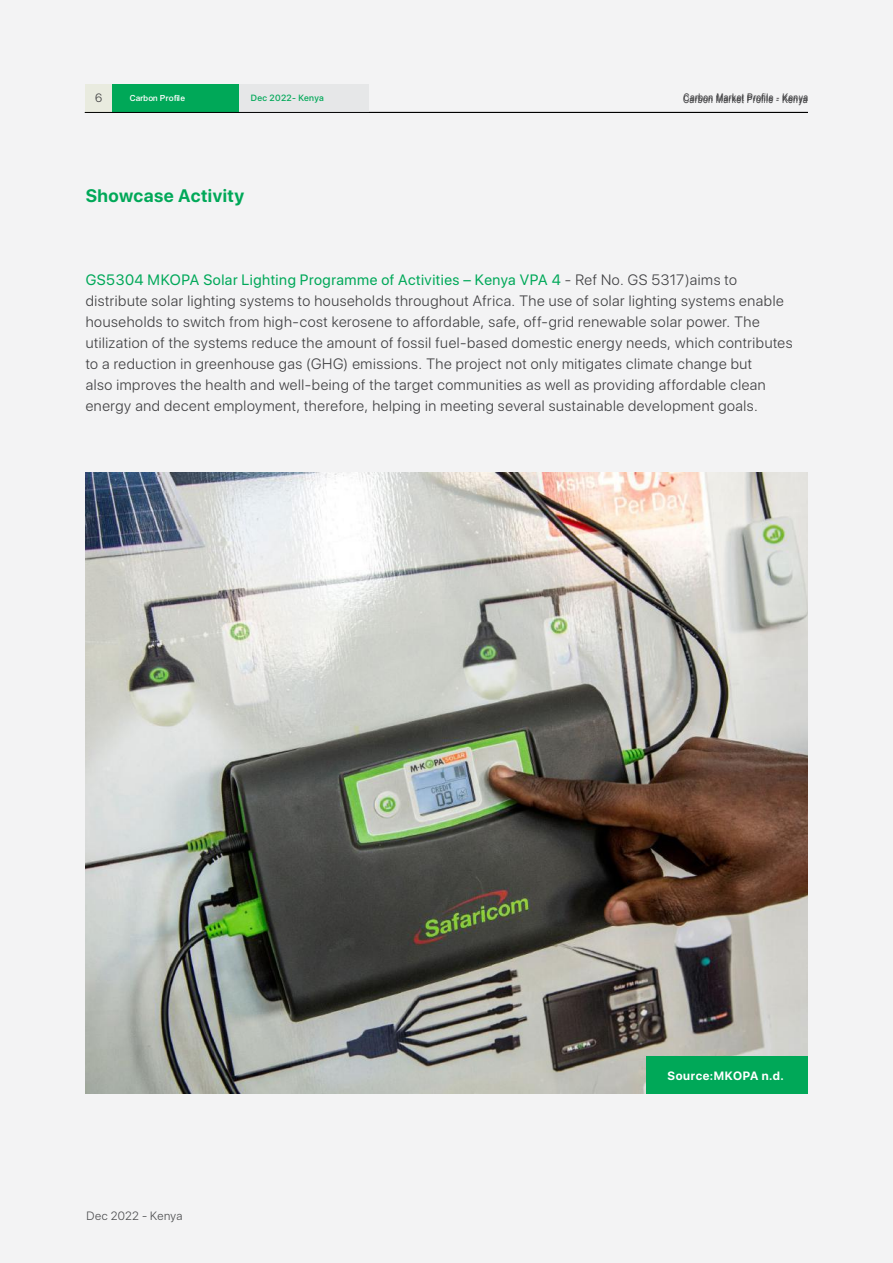
<style>
.page{position:relative;width:893px;height:1263px;background:#fff}
.page>*{position:absolute;margin:0;border:0;box-sizing:border-box;transform-origin:0 0}
.t1{font:700 18px "SF Pro Display";letter-spacing:.025em;color:#00a858}
.t2{font:300 15px/21px "SF Pro Display";letter-spacing:.04em;color:#404042}
.t3{font:700 12px "SF Pro Display";letter-spacing:.05em;color:#fff}
.t4{font:300 12px "SF Pro Display";letter-spacing:.025em;color:#4c4d4f}
.t5{font:300 12px "SF Pro Display";color:#404042}
.t6{font:10.5px "Arial Narrow";letter-spacing:.03em;color:#404042}
.t7{font:9px "Arial Mdm";color:#fff}
.t8{font:500 9px "SF Pro Display";letter-spacing:.035em;color:#00a858}
.s1{font-weight:400;color:#00a859}
</style>
<div class="page">
<div style="left:0;top:0;width:892px;height:1263px;background:#f3f3f4"></div>
<div style="left:112px;top:84px;width:127px;height:28px;background:#00a858"></div>
<div style="left:239px;top:84px;width:129px;height:28px;background:#e6e7e8"></div>
<div style="left:85px;top:84px;width:27px;height:28px;background:#e9ebdf"></div>
<hr style="left:85px;top:112px;width:723px;height:1px;background:#000">
<img style="left:85px;top:473px;width:723px;height:620px">
<div style="left:646px;top:1056px;width:162px;height:38px;background:#00a858"></div>
<p class="t5" style="left:96px;top:89px;width:9px">6</p>
<p class="t7" style="left:131px;top:93px;width:57px">Carbon Profile</p>
<p class="t8" style="left:251px;top:91px;width:74px">Dec 2022- Kenya</p>
<p class="t6" style="left:683px;top:92px;width:126px">Carbon Market Profile - Kenya</p>
<p class="t1" style="left:86px;top:186px;width:160px">Showcase Activity</p>
<p class="t2" style="left:86px;top:270px;width:708px"><span class="s1">GS5304 MKOPA Solar Lighting Programme of Activities – Kenya VPA 4</span> - Ref No. GS 5317)aims to distribute solar lighting systems to households throughout Africa. The use of solar lighting systems enable households to switch from high-cost kerosene to affordable, safe, off-grid renewable solar power. The utilization of the systems reduce the amount of fossil fuel-based domestic energy needs, which contributes to a reduction in greenhouse gas (GHG) emissions. The project not only mitigates climate change but<br>also improves the health and well-being of the target communities as well as providing affordable clean energy and decent employment, therefore, helping in meeting several sustainable development goals.</p>
<p class="t4" style="left:87px;top:1207px;width:97px">Dec 2022 - Kenya</p>
<p class="t3" style="left:667px;top:1068px;width:118px">Source:MKOPA n.d.</p>
</div>
